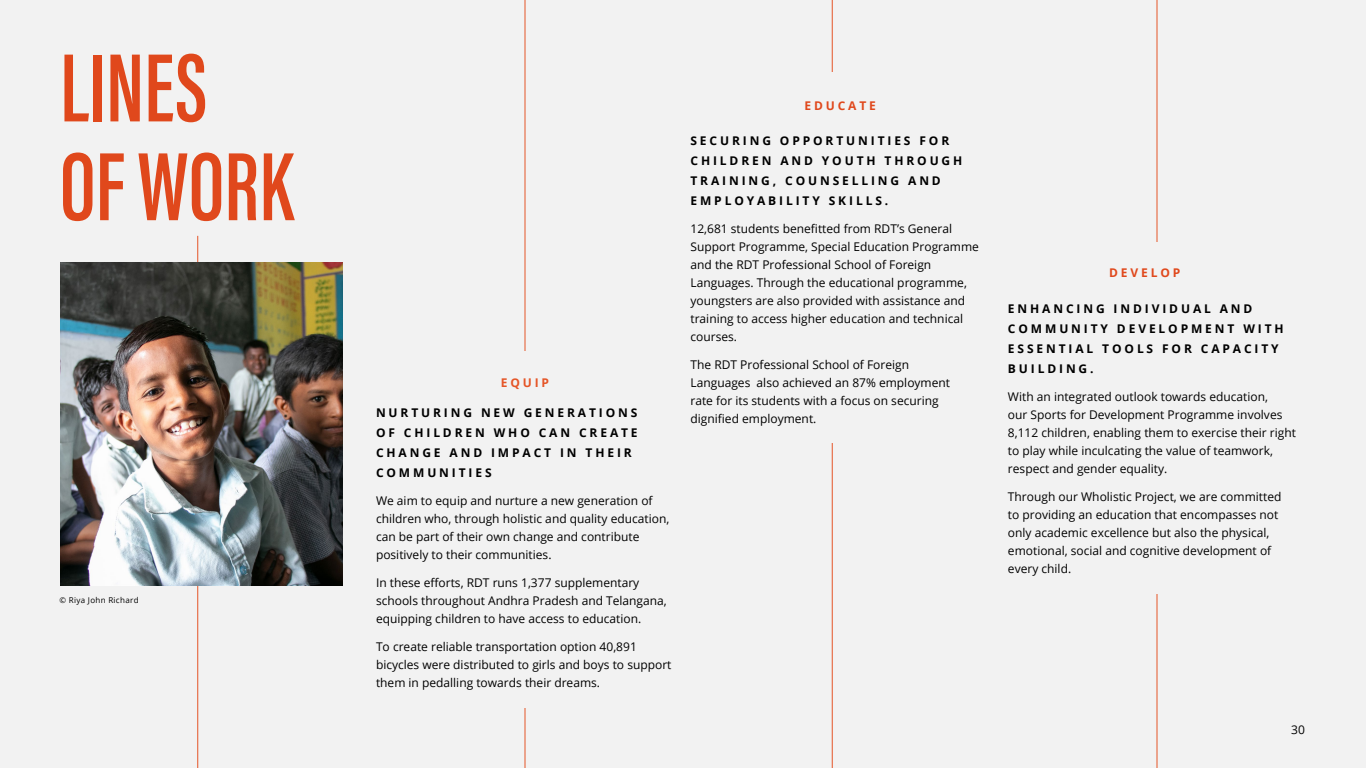
<style>
.page{position:relative;width:1366px;height:768px;background:#f2f2f2}
.page>*{position:absolute;margin:0;border:0;box-sizing:border-box;transform-origin:0 0}
.t1{font:600 100px/98.8px "Acumin Pro Extra Cond";color:#e0481c;scale:.95 1}
.t2{font:12px/18px "Open Sans";color:#000}
.t3{font:700 12px/20px "Open Sans";letter-spacing:.24em;color:#000}
.t4{font:700 12px "Open Sans";letter-spacing:.24em;color:#e0481c}
.t5{font:700 12px "Open Sans";letter-spacing:.24em;color:#e55527}
.t6{font:8px "Open Sans";letter-spacing:.04em;color:#000}
</style>
<div class="page">
<hr style="left:1157px;top:0;width:1px;height:768px;background:#e55527">
<hr style="left:832px;top:0;width:1px;height:768px;background:#e55527">
<div style="left:674px;top:73px;width:299px;height:370px;background:#f2f2f2"></div>
<hr style="left:525px;top:0;width:1px;height:768px;background:#e55527">
<div style="left:368px;top:351px;width:299px;height:357px;background:#f2f2f2"></div>
<hr style="left:198px;top:236px;width:1px;height:532px;background:#e55527">
<img style="left:60px;top:262px;width:283px;height:324px">
<h1 class="t1" style="left:60px;top:38px;width:247px">LINES<br>OF WORK</h1>
<p class="t6" style="left:59px;top:595px;width:81px">© Riya John Richard</p>
<p class="t5" style="left:501px;top:374px;width:50px">EQUIP</p>
<p class="t3" style="left:376px;top:402px;width:263px">NURTURING NEW GENERATIONS<br>OF CHILDREN WHO CAN CREATE<br>CHANGE AND IMPACT IN THEIR<br>COMMUNITIES</p>
<p class="t2" style="left:376px;top:491px;width:295px">We aim to equip and nurture a new generation of children who, through holistic and quality education, can be part of their own change and contribute positively to their communities.</p>
<p class="t2" style="left:376px;top:573px;width:292px">In these efforts, RDT runs 1,377 supplementary schools throughout Andhra Pradesh and Telangana, equipping children to have access to education.</p>
<p class="t2" style="left:376px;top:637px;width:297px">To create reliable transportation option 40,891 bicycles were distributed to girls and boys to support them in pedalling towards their dreams.</p>
<p class="t4" style="left:804px;top:97px;width:73px">EDUCATE</p>
<p class="t3" style="left:690px;top:131px;width:273px">SECURING OPPORTUNITIES FOR<br>CHILDREN AND YOUTH THROUGH<br>TRAINING, COUNSELLING AND<br>EMPLOYABILITY SKILLS.</p>
<p class="t2" style="left:690px;top:220px;width:290px">12,681 students benefitted from RDT’s General Support Programme, Special Education Programme and the RDT Professional School of Foreign Languages. Through the educational programme, youngsters are also provided with assistance and training to access higher education and technical courses.</p>
<p class="t2" style="left:690px;top:356px;width:261px">The RDT Professional School of Foreign Languages also achieved an 87% employment rate for its students with a focus on securing dignified employment.</p>
<p class="t4" style="left:1109px;top:264px;width:73px">DEVELOP</p>
<p class="t3" style="left:1008px;top:298px;width:277px">ENHANCING INDIVIDUAL AND<br>COMMUNITY DEVELOPMENT WITH<br>ESSENTIAL TOOLS FOR CAPACITY<br>BUILDING.</p>
<p class="t2" style="left:1008px;top:387px;width:290px">With an integrated outlook towards education,<br>our Sports for Development Programme involves 8,112 children, enabling them to exercise their right to play while inculcating the value of teamwork, respect and gender equality.</p>
<p class="t2" style="left:1008px;top:487px;width:275px">Through our Wholistic Project, we are committed to providing an education that encompasses not only academic excellence but also the physical, emotional, social and cognitive development of every child.</p>
<p class="t2" style="left:1291px;top:720px;width:15px">30</p>
</div>
